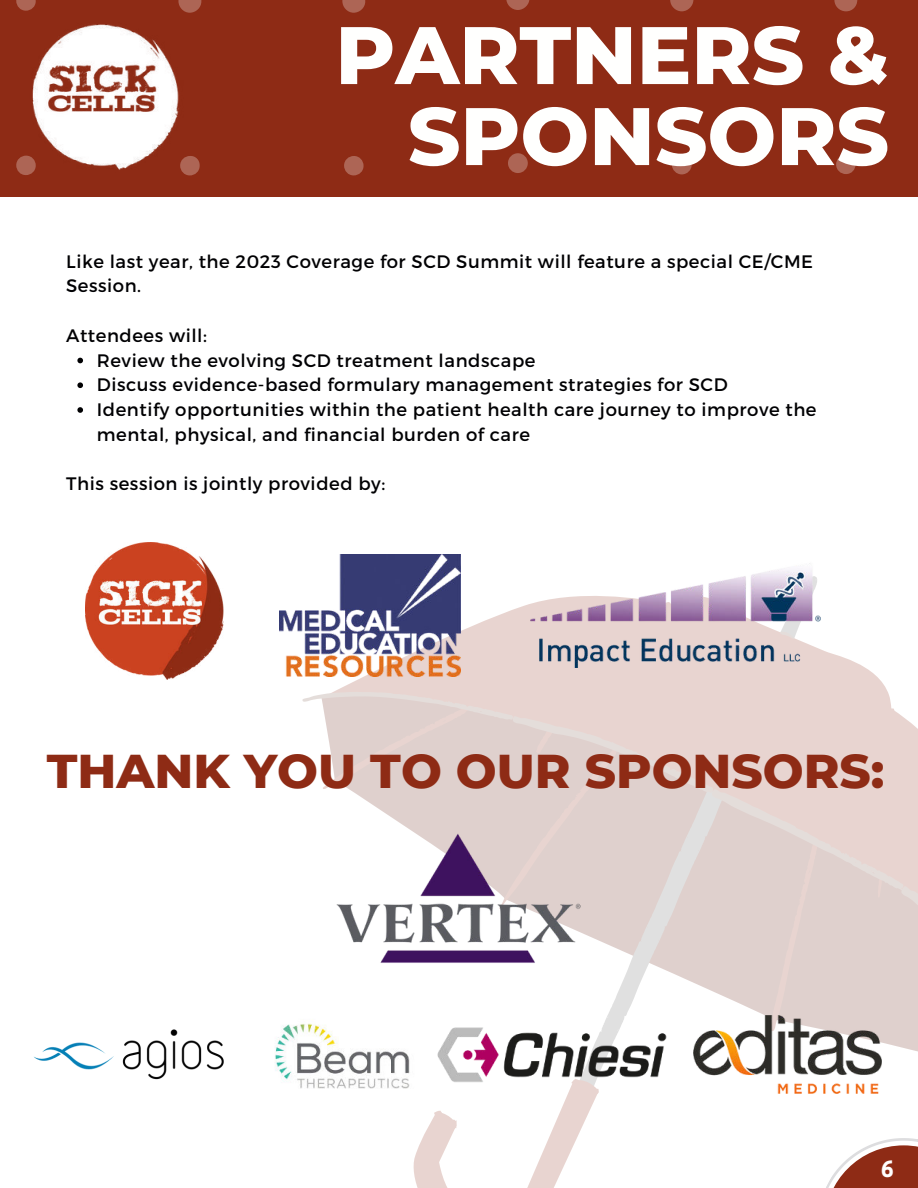
<style>
.page{position:relative;width:918px;height:1188px;background:#fff}
.page>*{position:absolute;margin:0;border:0;box-sizing:border-box;transform-origin:0 0}
.t1{font:800 81.3px/81px "Montserrat";color:#fffffe;text-align:right}
.t2{font:800 48.3px "Montserrat";color:#8e2b15}
.t3{font:700 21px "Cooper Hewitt";color:#fff}
.t4{font:18px/24.8px "Montserrat";letter-spacing:.03em;color:#010103}
</style>
<div class="page">
<div style="left:0;top:0;width:918px;height:196px;background:#8e2b15"></div>
<svg style="left:16px;top:0;width:842px;height:175px"></svg>
<img style="left:25px;top:17px;width:159px;height:158px">
<svg style="left:413px;top:1129px;width:168px;height:59px"></svg>
<svg style="left:427px;top:602px;width:491px;height:527px"></svg>
<svg style="left:302px;top:631px;width:616px;height:402px"></svg>
<svg style="left:826px;top:1138px;width:92px;height:50px"></svg>
<img style="left:34px;top:1029px;width:190px;height:51px">
<img style="left:275px;top:1013px;width:147px;height:76px">
<img style="left:434px;top:1024px;width:235px;height:62px">
<img style="left:336px;top:833px;width:246px;height:131px">
<img style="left:85px;top:542px;width:138px;height:137px">
<img style="left:515px;top:563px;width:318px;height:104px">
<img style="left:279px;top:555px;width:181px;height:121px">
<img style="left:693px;top:1016px;width:188px;height:77px">
<svg style="left:77px;top:358px;width:6px;height:5px"></svg>
<svg style="left:77px;top:382px;width:6px;height:6px"></svg>
<svg style="left:77px;top:407px;width:6px;height:6px"></svg>
<h1 class="t1" style="left:335px;top:10px;width:555px">PARTNERS &amp;<br>SPONSORS</h1>
<p class="t4" style="left:66px;top:249px;width:748px">Like last year, the 2023 Coverage for SCD Summit will feature a special CE/CME<br>Session.</p>
<p class="t4" style="left:66px;top:323px;width:142px">Attendees will:</p>
<p class="t4" style="left:97px;top:348px;width:721px">Review the evolving SCD treatment landscape<br>Discuss evidence-based formulary management strategies for SCD<br>Identify opportunities within the patient health care journey to improve the mental, physical, and financial burden of care</p>
<p class="t4" style="left:66px;top:472px;width:321px">This session is jointly provided by:</p>
<h2 class="t2" style="left:47px;top:735px;width:839px">THANK YOU TO OUR SPONSORS:</h2>
<p class="t3" style="left:881px;top:1157px;width:14px">6</p>
</div>
